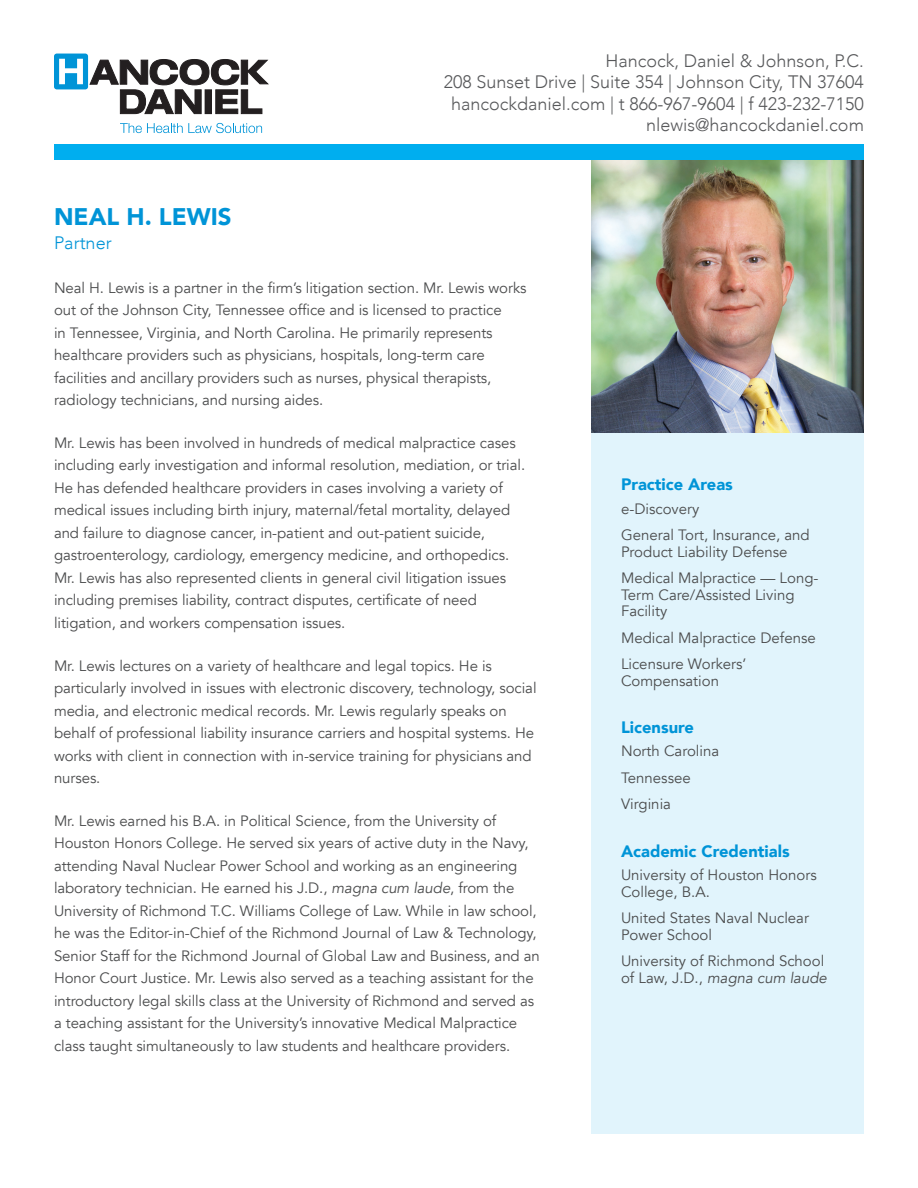
<style>
.page{position:relative;width:918px;height:1188px;background:#fff}
.page>*{position:absolute;margin:0;border:0;box-sizing:border-box;transform-origin:0 0}
.Main_Body{font:900 24px "Avenir";color:#0094d7}
.Footer_copy{font:300 18px/21.6px "Avenir";color:#57585a;text-align:right}
.Main_Body-2{font:300 18px "Avenir";color:#0094d7}
.Sub_Title{font:900 16.5px "Avenir";color:#0094d7}
.Main_Body-3{font:15px/22.5px "Avenir";letter-spacing:-.005em;color:#4b4c4d}
.Sub_Body{font:15px/16.5px "Avenir";color:#4b4c4d}
.s1{font-style:italic}
</style>
<div class="page">
<div style="left:591px;top:433px;width:273px;height:701px;background:#e1f4fc"></div>
<div style="left:54px;top:54px;width:34px;height:35px;background:#0094d7;border-radius:3px"></div>
<svg style="left:59px;top:59px;width:24px;height:25px"></svg>
<svg style="left:90px;top:59px;width:178px;height:55px"></svg>
<svg style="left:120px;top:123px;width:142px;height:10px"></svg>
<img style="left:591px;top:160px;width:273px;height:273px">
<div style="left:54px;top:144px;width:810px;height:16px;background:#00aeef"></div>
<p class="Footer_copy" style="left:606px;top:50px;width:260px">Hancock, Daniel &amp; Johnson, P.C.</p>
<p class="Footer_copy" style="left:444px;top:71px;width:422px">208 Sunset Drive | Suite 354 | Johnson City, TN 37604 hancockdaniel.com | t 866-967-9604 | f 423-232-7150 nlewis@hancockdaniel.com</p>
<p class="Main_Body" style="left:54px;top:196px;width:179px">NEAL H. LEWIS</p>
<p class="Main_Body-2" style="left:54px;top:232px;width:59px">Partner</p>
<p class="Main_Body-3" style="left:54px;top:276px;width:474px">Neal H. Lewis is a partner in the firm’s litigation section. Mr. Lewis works out of the Johnson City, Tennessee office and is licensed to practice<br>in Tennessee, Virginia, and North Carolina. He primarily represents healthcare providers such as physicians, hospitals, long-term care facilities and ancillary providers such as nurses, physical therapists, radiology technicians, and nursing aides.</p>
<p class="Main_Body-3" style="left:54px;top:432px;width:473px">Mr. Lewis has been involved in hundreds of medical malpractice cases including early investigation and informal resolution, mediation, or trial.<br>He has defended healthcare providers in cases involving a variety of medical issues including birth injury, maternal/fetal mortality, delayed and failure to diagnose cancer, in-patient and out-patient suicide, gastroenterology, cardiology, emergency medicine, and orthopedics.<br>Mr. Lewis has also represented clients in general civil litigation issues including premises liability, contract disputes, certificate of need litigation, and workers compensation issues.</p>
<p class="Main_Body-3" style="left:54px;top:654px;width:484px">Mr. Lewis lectures on a variety of healthcare and legal topics. He is particularly involved in issues with electronic discovery, technology, social media, and electronic medical records. Mr. Lewis regularly speaks on behalf of professional liability insurance carriers and hospital systems. He works with client in connection with in-service training for physicians and nurses.</p>
<p class="Main_Body-3" style="left:54px;top:810px;width:487px">Mr. Lewis earned his B.A. in Political Science, from the University of Houston Honors College. He served six years of active duty in the Navy, attending Naval Nuclear Power School and working as an engineering laboratory technician. He earned his J.D., <span class="s1">magna cum laude</span>, from the University of Richmond T.C. Williams College of Law. While in law school, he was the Editor-in-Chief of the Richmond Journal of Law &amp; Technology, Senior Staff for the Richmond Journal of Global Law and Business, and an Honor Court Justice. Mr. Lewis also served as a teaching assistant for the introductory legal skills class at the University of Richmond and served as a teaching assistant for the University’s innovative Medical Malpractice class taught simultaneously to law students and healthcare providers.</p>
<p class="Sub_Title" style="left:621px;top:471px;width:113px">Practice Areas</p>
<p class="Sub_Body" style="left:621px;top:501px;width:80px">e-Discovery</p>
<p class="Sub_Body" style="left:621px;top:527px;width:190px">General Tort, Insurance, and<br>Product Liability Defense</p>
<p class="Sub_Body" style="left:621px;top:570px;width:199px">Medical Malpractice — Long-<br>Term Care/Assisted Living<br>Facility</p>
<p class="Sub_Body" style="left:621px;top:630px;width:196px">Medical Malpractice Defense</p>
<p class="Sub_Body" style="left:621px;top:656px;width:127px">Licensure Workers’<br>Compensation</p>
<p class="Sub_Title" style="left:621px;top:713px;width:75px">Licensure</p>
<p class="Sub_Body" style="left:621px;top:743px;width:100px">North Carolina</p>
<p class="Sub_Body" style="left:621px;top:770px;width:71px">Tennessee</p>
<p class="Sub_Body" style="left:621px;top:796px;width:52px">Virginia</p>
<p class="Sub_Title" style="left:621px;top:837px;width:170px">Academic Credentials</p>
<p class="Sub_Body" style="left:621px;top:867px;width:197px">University of Houston Honors<br>College, B.A.</p>
<p class="Sub_Body" style="left:621px;top:910px;width:190px">United States Naval Nuclear<br>Power School</p>
<p class="Sub_Body" style="left:621px;top:953px;width:207px">University of Richmond School of Law, J.D., <span class="s1">magna cum laude</span></p>
</div>
